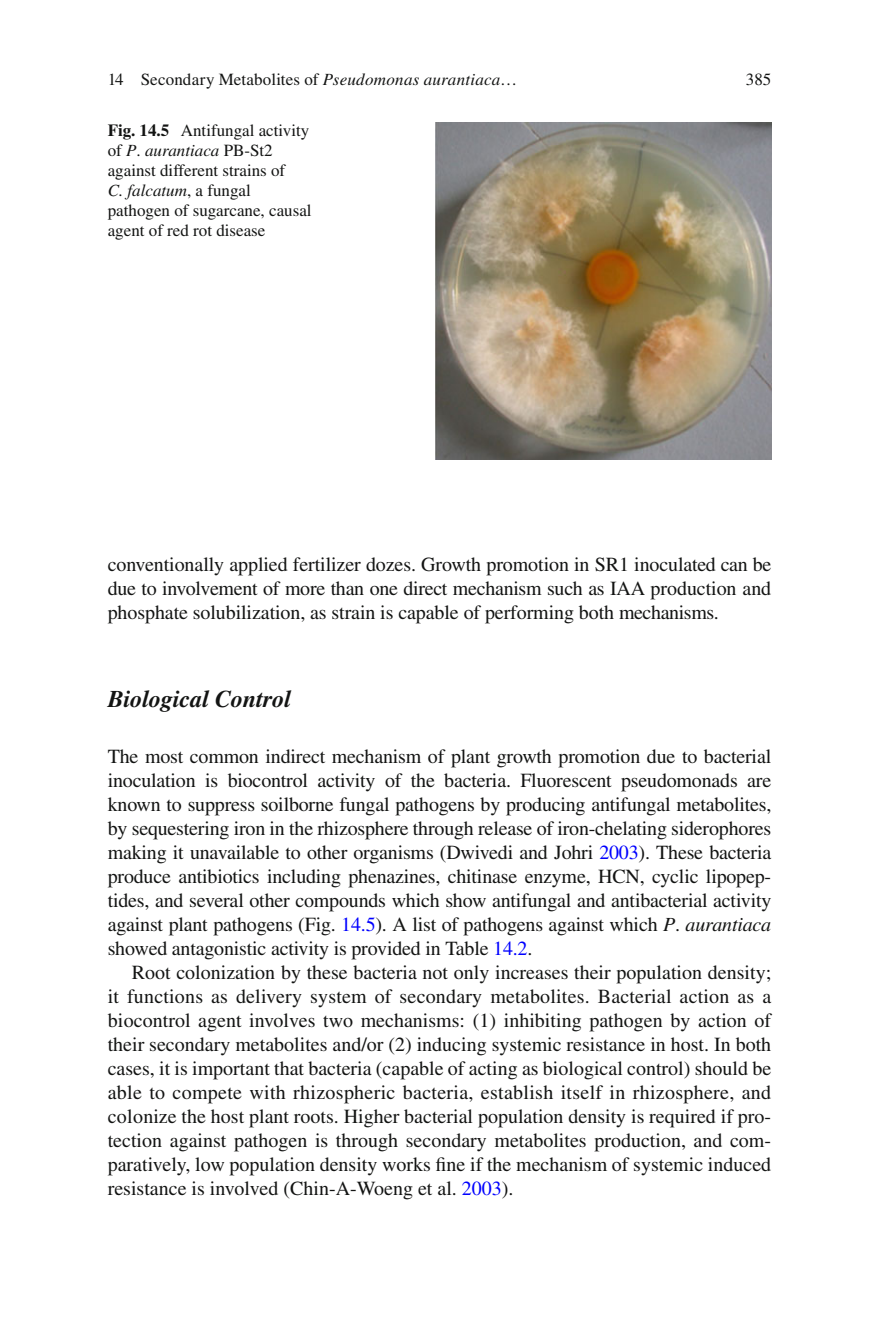
<style>
.page{position:relative;width:879px;height:1333px;background:#fff}
.page>*{position:absolute;margin:0;border:0;box-sizing:border-box;transform-origin:0 0}
.t1{font:italic 700 24px "Times";color:#131413}
.t2{font:20px/24px "Times";letter-spacing:-.005em;color:#131413;text-align:justify}
.t3{font:17px/20px "Times";color:#131413}
.s1{font-style:italic}
.s2{font-weight:700}
.s3{color:#00f}
</style>
<div class="page">
<img style="left:435px;top:122px;width:336px;height:338px">
<p class="t3" style="left:108px;top:71px;width:411px">14 Secondary Metabolites of <span class="s1">Pseudomonas aurantiaca</span> …</p>
<p class="t3" style="left:108px;top:121px;width:205px"><span class="s2">Fig. 14.5</span> Antifungal activity of <span class="s1">P</span> . <span class="s1">aurantiaca</span> PB-St2 against different strains of<br><span class="s1">C. falcatum</span> , a fungal pathogen of sugarcane, causal agent of red rot disease</p>
<p class="t3" style="left:746px;top:71px;width:27px">385</p>
<p class="t2" style="left:108px;top:554px;width:665px">conventionally applied fertilizer dozes. Growth promotion in SR1 inoculated can be due to involvement of more than one direct mechanism such as IAA production and phosphate solubilization, as strain is capable of performing both mechanisms.</p>
<p class="t1" style="left:108px;top:690px;width:185px">Biological Control</p>
<p class="t2" style="left:108px;top:746px;width:665px">The most common indirect mechanism of plant growth promotion due to bacterial inoculation is biocontrol activity of the bacteria. Fluorescent pseudomonads are known to suppress soilborne fungal pathogens by producing antifungal metabolites, by sequestering iron in the rhizosphere through release of iron-chelating siderophores making it unavailable to other organisms (Dwivedi and Johri <span class="s3">2003</span> ). These bacteria produce antibiotics including phenazines, chitinase enzyme, HCN, cyclic lipopep&shy;tides, and several other compounds which show antifungal and antibacterial activity against plant pathogens (Fig. <span class="s3">14.5</span> ). A list of pathogens against which <span class="s1">P</span> . <span class="s1">aurantiaca </span>showed antagonistic activity is provided in Table <span class="s3">14.2</span> .</p>
<p class="t2" style="left:108px;top:962px;width:665px;text-indent:24px">Root colonization by these bacteria not only increases their population density; it functions as delivery system of secondary metabolites. Bacterial action as a biocontrol agent involves two mechanisms: (1) inhibiting pathogen by action of their secondary metabolites and/or (2) inducing systemic resistance in host. In both cases, it is important that bacteria (capable of acting as biological control) should be able to compete with rhizospheric bacteria, establish itself in rhizosphere, and colonize the host plant roots. Higher bacterial population density is required if pro&shy;tection against pathogen is through secondary metabolites production, and com&shy;paratively, low population density works fine if the mechanism of systemic induced resistance is involved (Chin-A-Woeng et al. <span class="s3">2003</span> ).</p>
</div>
